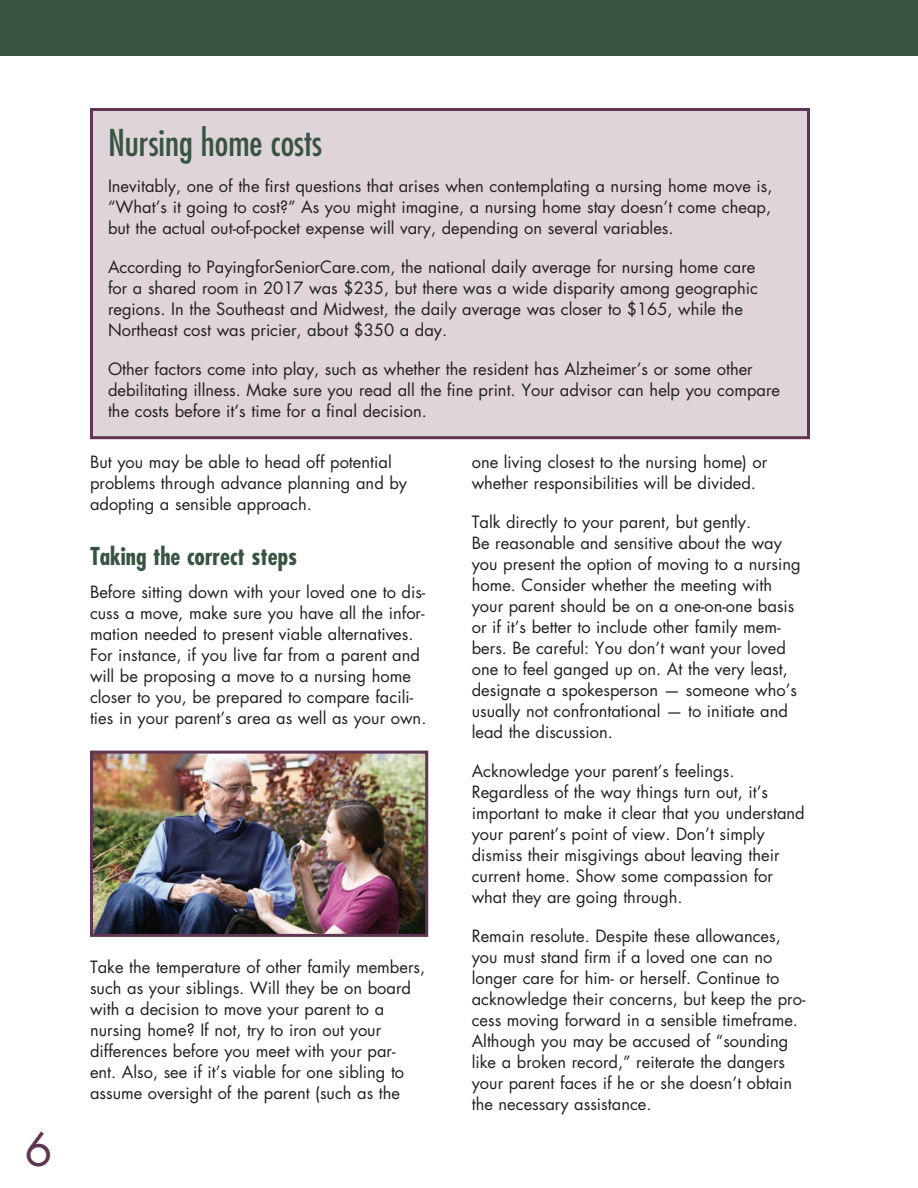
<style>
.page{position:relative;width:918px;height:1188px;background:#fff}
.page>*{position:absolute;margin:0;border:0;box-sizing:border-box;transform-origin:0 0}
.t1{font:45px "Futura Std";color:#5f3553}
.t2{font:condensed 36px "Futura Std";color:#385441}
.t3{font:700 condensed 24px "Futura Std";color:#385441}
.t4{font:16.5px/21px "Futura Std";color:#231f20}
</style>
<div class="page">
<div style="left:0;top:0;width:918px;height:55px;background:#385441"></div>
<img style="left:94px;top:755px;width:330px;height:178px">
<div style="left:90px;top:751px;width:338px;height:186px;border:3px solid #5f3553"></div>
<div style="left:92px;top:110px;width:716px;height:328px;background:#ded4d9"></div>
<div style="left:90px;top:108px;width:720px;height:331px;border:3px solid #5f3553"></div>
<h1 class="t1" style="left:25px;top:1120px;width:29px">6</h1>
<h2 class="t2" style="left:108px;top:121px;width:216px">Nursing home costs</h2>
<p class="t4" style="left:108px;top:175px;width:666px;text-align:justify">Inevitably, one of the first questions that arises when contemplating a nursing home move is, “What’s it going to cost?” As you might imagine, a nursing home stay doesn’t come cheap, but the actual out-of-pocket expense will vary, depending on several variables.</p>
<p class="t4" style="left:108px;top:256px;width:652px">According to PayingforSeniorCare.com, the national daily average for nursing home care for a shared room in 2017 was $235, but there was a wide disparity among geographic regions. In the Southeast and Midwest, the daily average was closer to $165, while the Northeast cost was pricier, about $350 a day.</p>
<p class="t4" style="left:108px;top:358px;width:674px">Other factors come into play, such as whether the resident has Alzheimer’s or some other debilitating illness. Make sure you read all the fine print. Your advisor can help you compare the costs before it’s time for a final decision.</p>
<p class="t4" style="left:90px;top:451px;width:319px">But you may be able to head off potential problems through advance planning and by adopting a sensible approach.</p>
<h3 class="t3" style="left:90px;top:542px;width:209px">Taking the correct steps</h3>
<p class="t4" style="left:90px;top:582px;width:338px">Before sitting down with your loved one to dis&shy;cuss a move, make sure you have all the infor&shy;mation needed to present viable alternatives.<br>For instance, if you live far from a parent and will be proposing a move to a nursing home closer to you, be prepared to compare facili&shy;ties in your parent’s area as well as your own.</p>
<p class="t4" style="left:90px;top:957px;width:337px">Take the temperature of other family members, such as your siblings. Will they be on board with a decision to move your parent to a nursing home? If not, try to iron out your differences before you meet with your par&shy;ent. Also, see if it’s viable for one sibling to assume oversight of the parent (such as the</p>
<p class="t4" style="left:472px;top:451px;width:297px">one living closest to the nursing home) or whether responsibilities will be divided.</p>
<p class="t4" style="left:472px;top:511px;width:331px">Talk directly to your parent, but gently.<br>Be reasonable and sensitive about the way you present the option of moving to a nursing home. Consider whether the meeting with your parent should be on a one-on-one basis or if it’s better to include other family mem&shy;bers. Be careful: You don’t want your loved one to feel ganged up on. At the very least, designate a spokesperson — someone who’s usually not confrontational — to initiate and lead the discussion.</p>
<p class="t4" style="left:472px;top:761px;width:335px">Acknowledge your parent’s feelings.<br>Regardless of the way things turn out, it’s important to make it clear that you understand your parent’s point of view. Don’t simply dismiss their misgivings about leaving their current home. Show some compassion for what they are going through.</p>
<p class="t4" style="left:472px;top:926px;width:335px">Remain resolute. Despite these allowances, you must stand firm if a loved one can no longer care for him- or herself. Continue to acknowledge their concerns, but keep the pro&shy;cess moving forward in a sensible timeframe.<br>Although you may be accused of “sounding like a broken record,” reiterate the dangers your parent faces if he or she doesn’t obtain the necessary assistance.</p>
</div>
